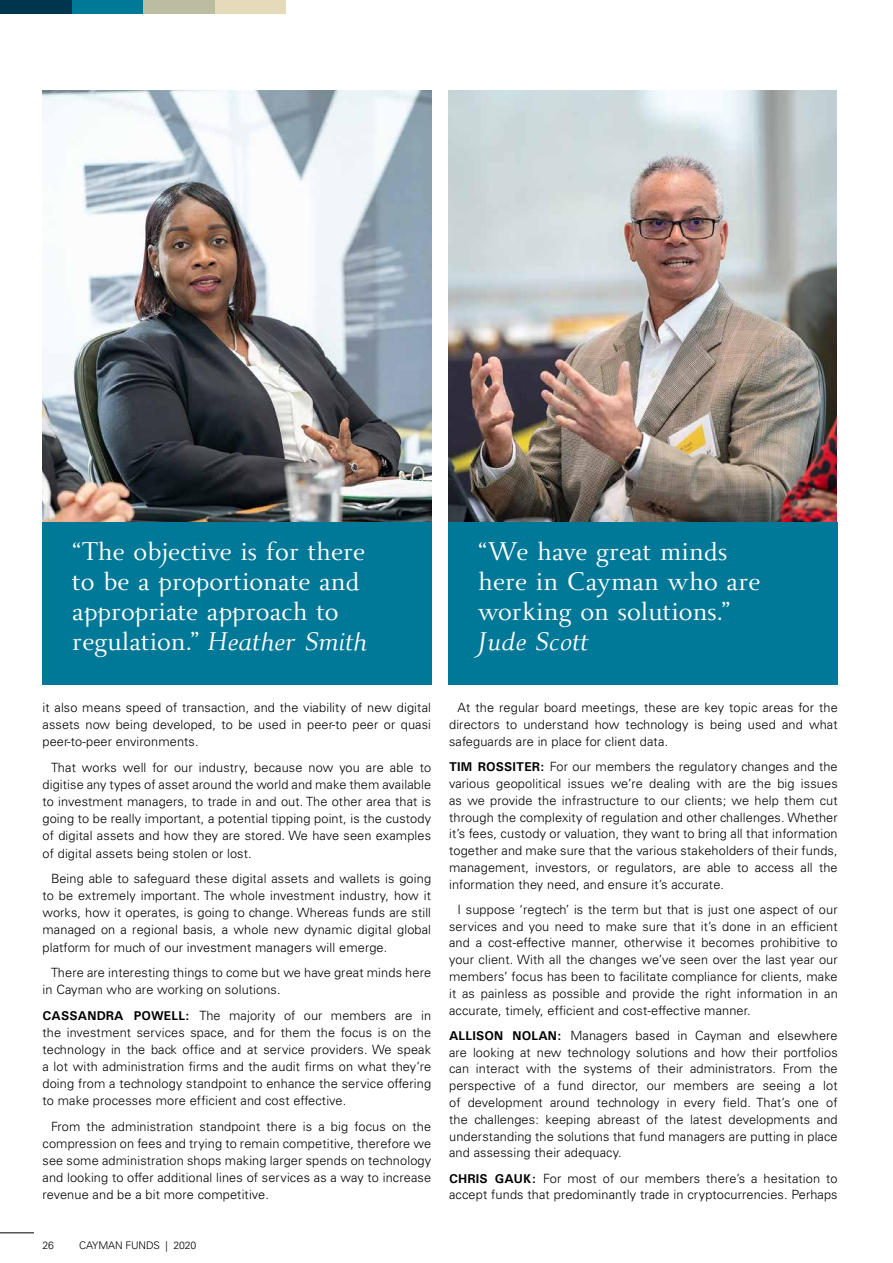
<style>
.page{position:relative;width:893px;height:1263px;background:#fff}
.page>*{position:absolute;margin:0;border:0;box-sizing:border-box;transform-origin:0 0}
.t1{font:27px/30px "Beln";color:#fff}
.t2{font:italic 27px "Beln";color:#fff}
.t3{font:300 12.75px/16.8px "Univers";letter-spacing:.01em;color:#000;text-align:justify}
.t4{font:300 10.5px "Univers";letter-spacing:-.01em;color:#000}
.s1{font-style:italic}
.s2{font-weight:700}
</style>
<div class="page">
<div style="left:214px;top:0;width:72px;height:13px;background:#e5dab9"></div>
<div style="left:143px;top:0;width:71px;height:13px;background:#bcbca1"></div>
<div style="left:71px;top:0;width:72px;height:13px;background:#007897"></div>
<div style="left:0;top:0;width:72px;height:13px;background:#00354d"></div>
<hr style="left:0;top:1232px;width:34px;height:1px;background:#000">
<img style="left:43px;top:90px;width:388px;height:432px">
<img style="left:448px;top:90px;width:389px;height:432px">
<div style="left:43px;top:522px;width:389px;height:162px;background:#007897"></div>
<div style="left:448px;top:522px;width:390px;height:162px;background:#007897"></div>
<h1 class="t1" style="left:72px;top:538px;width:296px">“The objective is for there to be a proportionate and appropriate approach to regulation.” <span class="s1">Heather Smith</span></h1>
<h1 class="t1" style="left:478px;top:538px;width:284px">“We have great minds here in Cayman who are working on solutions.”</h1>
<h1 class="t2" style="left:478px;top:627px;width:111px">Jude Scott</h1>
<p class="t3" style="left:43px;top:699px;width:390px">it also means speed of transaction, and the viability of new digital assets now being developed, to be used in peer-to peer or quasi peer-to-peer environments.</p>
<p class="t3" style="left:43px;top:759px;width:390px;text-indent:9px">That works well for our industry, because now you are able to digitise any types of asset around the world and make them available to investment managers, to trade in and out. The other area that is going to be really important, a potential tipping point, is the custody of digital assets and how they are stored. We have seen examples of digital assets being stolen or lost.</p>
<p class="t3" style="left:43px;top:870px;width:390px;text-indent:9px">Being able to safeguard these digital assets and wallets is going to be extremely important. The whole investment industry, how it works, how it operates, is going to change. Whereas funds are still managed on a regional basis, a whole new dynamic digital global platform for much of our investment managers will emerge.</p>
<p class="t3" style="left:43px;top:964px;width:390px;text-indent:9px">There are interesting things to come but we have great minds here in Cayman who are working on solutions.</p>
<p class="t3" style="left:43px;top:1007px;width:390px"><span class="s2">CASSANDRA POWELL:</span> The majority of our members are in the investment services space, and for them the focus is on the technology in the back office and at service providers. We speak a lot with administration firms and the audit firms on what they’re doing from a technology standpoint to enhance the service offering to make processes more efficient and cost effective.</p>
<p class="t3" style="left:43px;top:1118px;width:390px;text-indent:9px">From the administration standpoint there is a big focus on the compression on fees and trying to remain competitive, therefore we see some administration shops making larger spends on technology and looking to offer additional lines of services as a way to increase revenue and be a bit more competitive.</p>
<p class="t4" style="left:43px;top:1239px;width:13px">26</p>
<p class="t4" style="left:79px;top:1239px;width:119px">CAYMAN FUNDS | 2020</p>
<p class="t3" style="left:449px;top:699px;width:390px;text-indent:9px">At the regular board meetings, these are key topic areas for the directors to understand how technology is being used and what safeguards are in place for client data.</p>
<p class="t3" style="left:449px;top:758px;width:390px"><span class="s2">TIM ROSSITER:</span> For our members the regulatory changes and the various geopolitical issues we’re dealing with are the big issues as we provide the infrastructure to our clients; we help them cut through the complexity of regulation and other challenges. Whether it’s fees, custody or valuation, they want to bring all that information together and make sure that the various stakeholders of their funds, management, investors, or regulators, are able to access all the information they need, and ensure it’s accurate.</p>
<p class="t3" style="left:449px;top:901px;width:390px;text-indent:9px">I suppose ‘regtech’ is the term but that is just one aspect of our services and you need to make sure that it’s done in an efficient and a cost-effective manner, otherwise it becomes prohibitive to your client. With all the changes we’ve seen over the last year our members’ focus has been to facilitate compliance for clients, make it as painless as possible and provide the right information in an accurate, timely, efficient and cost-effective manner.</p>
<p class="t3" style="left:449px;top:1027px;width:390px"><span class="s2">ALLISON NOLAN:</span> Managers based in Cayman and elsewhere are looking at new technology solutions and how their portfolios can interact with the systems of their administrators. From the perspective of a fund director, our members are seeing a lot of development around technology in every field. That’s one of the challenges: keeping abreast of the latest developments and understanding the solutions that fund managers are putting in place and assessing their adequacy.</p>
<p class="t3" style="left:449px;top:1170px;width:390px"><span class="s2">CHRIS GAUK:</span> For most of our members there’s a hesitation to accept funds that predominantly trade in cryptocurrencies. Perhaps</p>
</div>
